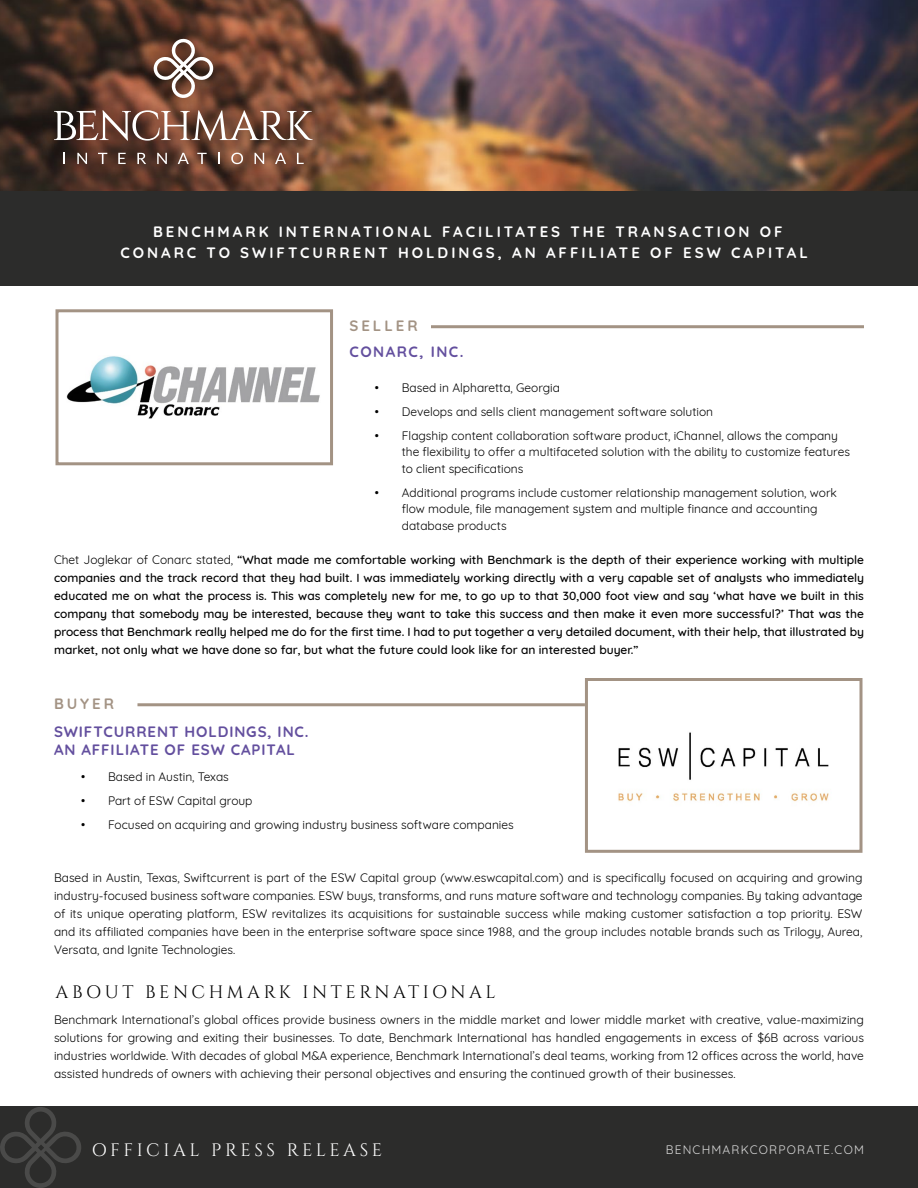
<style>
.page{position:relative;width:918px;height:1188px;background:#fff}
.page>*{position:absolute;margin:0;border:0;box-sizing:border-box;transform-origin:0 0}
.t1{font:18px "Cinzel";letter-spacing:.195em;color:#000}
.t2{font:18px "Cinzel";letter-spacing:.2em;color:#fff}
.t3{font:700 15px "Quicksand";letter-spacing:.2em;color:#fff}
.t4{font:700 15px "Quicksand";letter-spacing:.06em;color:#634f9e}
.t5{font:700 15px "Quicksand";letter-spacing:.2em;color:#a39384}
.t6{font:700 15px "Quicksand";letter-spacing:.1em;color:#634f9e}
.t7{font:12px/18px "Quicksand";color:#000;text-align:justify}
.t8{font:500 12px/18px "Quicksand";color:#000;text-align:justify}
.t9{font:12px "Quicksand";letter-spacing:.1em;color:#dbdbdb}
.s1{font-weight:400}
</style>
<div class="page">
<img style="left:0;top:0;width:918px;height:192px">
<div style="left:0;top:192px;width:918px;height:94px;background:#2c2c2b"></div>
<div style="left:42px;top:25px;width:283px;height:154px;background:#000;opacity:.75"></div>
<svg style="left:63px;top:153px;width:2px;height:11px"></svg>
<svg style="left:77px;top:153px;width:10px;height:11px"></svg>
<svg style="left:98px;top:153px;width:9px;height:11px"></svg>
<svg style="left:118px;top:153px;width:8px;height:11px"></svg>
<svg style="left:137px;top:153px;width:9px;height:11px"></svg>
<svg style="left:157px;top:153px;width:10px;height:11px"></svg>
<svg style="left:178px;top:153px;width:11px;height:11px"></svg>
<svg style="left:197px;top:153px;width:10px;height:11px"></svg>
<svg style="left:218px;top:153px;width:2px;height:11px"></svg>
<svg style="left:231px;top:153px;width:12px;height:11px"></svg>
<svg style="left:255px;top:153px;width:9px;height:11px"></svg>
<svg style="left:275px;top:153px;width:11px;height:11px"></svg>
<svg style="left:297px;top:153px;width:7px;height:11px"></svg>
<svg style="left:153px;top:38px;width:61px;height:60px"></svg>
<svg style="left:54px;top:110px;width:259px;height:31px"></svg>
<div style="left:0;top:1107px;width:918px;height:81px;background:#2c2c2b"></div>
<svg style="left:0;top:1106px;width:82px;height:82px"></svg>
<div style="left:56px;top:309px;width:277px;height:156px;border:3px solid #a39384"></div>
<div style="left:585px;top:678px;width:277px;height:175px;border:3px solid #a39384"></div>
<hr style="left:431px;top:325px;width:433px;height:3px;background:#a39384">
<hr style="left:137px;top:703px;width:448px;height:3px;background:#a39384">
<img style="left:618px;top:732px;width:211px;height:70px">
<img style="left:66px;top:356px;width:254px;height:63px">
<p class="t3" style="left:153px;top:219px;width:631px">BENCHMARK INTERNATIONAL FACILITATES THE TRANSACTION OF</p>
<p class="t3" style="left:120px;top:240px;width:689px">CONARC TO SWIFTCURRENT HOLDINGS, AN AFFILIATE OF ESW CAPITAL</p>
<p class="t5" style="left:349px;top:314px;width:70px">SELLER</p>
<p class="t6" style="left:349px;top:339px;width:116px">CONARC, INC.</p>
<p class="t7" style="left:375px;top:377px;width:187px">• Based in Alpharetta, Georgia</p>
<p class="t7" style="left:375px;top:401px;width:340px">• Develops and sells client management software solution</p>
<p class="t7" style="left:402px;top:426px;width:450px;line-height:16.5px;text-align:left;text-indent:-27px">• Flagship content collaboration software product, iChannel, allows the company the flexibility to offer a multifaceted solution with the ability to customize features to client specifications</p>
<p class="t7" style="left:402px;top:483px;width:437px;line-height:16.5px;text-align:left;text-indent:-27px">• Additional programs include customer relationship management solution, work flow module, file management system and multiple finance and accounting database products</p>
<p class="t8" style="left:54px;top:549px;width:812px"><span class="s1">Chet Joglekar of Conarc stated,</span> “What made me comfortable working with Benchmark is the depth of their experience working with multiple companies and the track record that they had built. I was immediately working directly with a very capable set of analysts who immediately educated me on what the process is. This was completely new for me, to go up to that 30,000 foot view and say ‘what have we built in this company that somebody may be interested, because they want to take this success and then make it even more successful?’ That was the process that Benchmark really helped me do for the first time. I had to put together a very detailed document, with their help, that illustrated by market, not only what we have done so far, but what the future could look like for an interested buyer.”</p>
<p class="t5" style="left:54px;top:692px;width:62px">BUYER</p>
<p class="t4" style="left:54px;top:719px;width:256px">SWIFTCURRENT HOLDINGS, INC.</p>
<p class="t4" style="left:54px;top:737px;width:243px">AN AFFILIATE OF ESW CAPITAL</p>
<p class="t7" style="left:81px;top:767px;width:149px">• Based in Austin, Texas</p>
<p class="t7" style="left:81px;top:791px;width:173px">• Part of ESW Capital group</p>
<p class="t7" style="left:81px;top:815px;width:434px">• Focused on acquiring and growing industry business software companies</p>
<p class="t7" style="left:54px;top:867px;width:810px">Based in Austin, Texas, Swiftcurrent is part of the ESW Capital group (www.eswcapital.com) and is specifically focused on acquiring and growing industry-focused business software companies. ESW buys, transforms, and runs mature software and technology companies. By taking advantage of its unique operating platform, ESW revitalizes its acquisitions for sustainable success while making customer satisfaction a top priority. ESW and its affiliated companies have been in the enterprise software space since 1988, and the group includes notable brands such as Trilogy, Aurea, Versata, and Ignite Technologies.</p>
<p class="t1" style="left:56px;top:981px;width:442px">ABOUT BENCHMARK INTERNATIONAL</p>
<p class="t7" style="left:54px;top:1009px;width:812px">Benchmark International’s global offices provide business owners in the middle market and lower middle market with creative, value-maximizing solutions for growing and exiting their businesses. To date, Benchmark International has handled engagements in excess of $6B across various industries worldwide. With decades of global M&amp;A experience, Benchmark International’s deal teams, working from 12 offices across the world, have assisted hundreds of owners with achieving their personal objectives and ensuring the continued growth of their businesses.</p>
<p class="t2" style="left:92px;top:1140px;width:292px">OFFICIAL PRESS RELEASE</p>
<p class="t9" style="left:666px;top:1141px;width:200px">BENCHMARKCORPORATE.COM</p>
</div>
